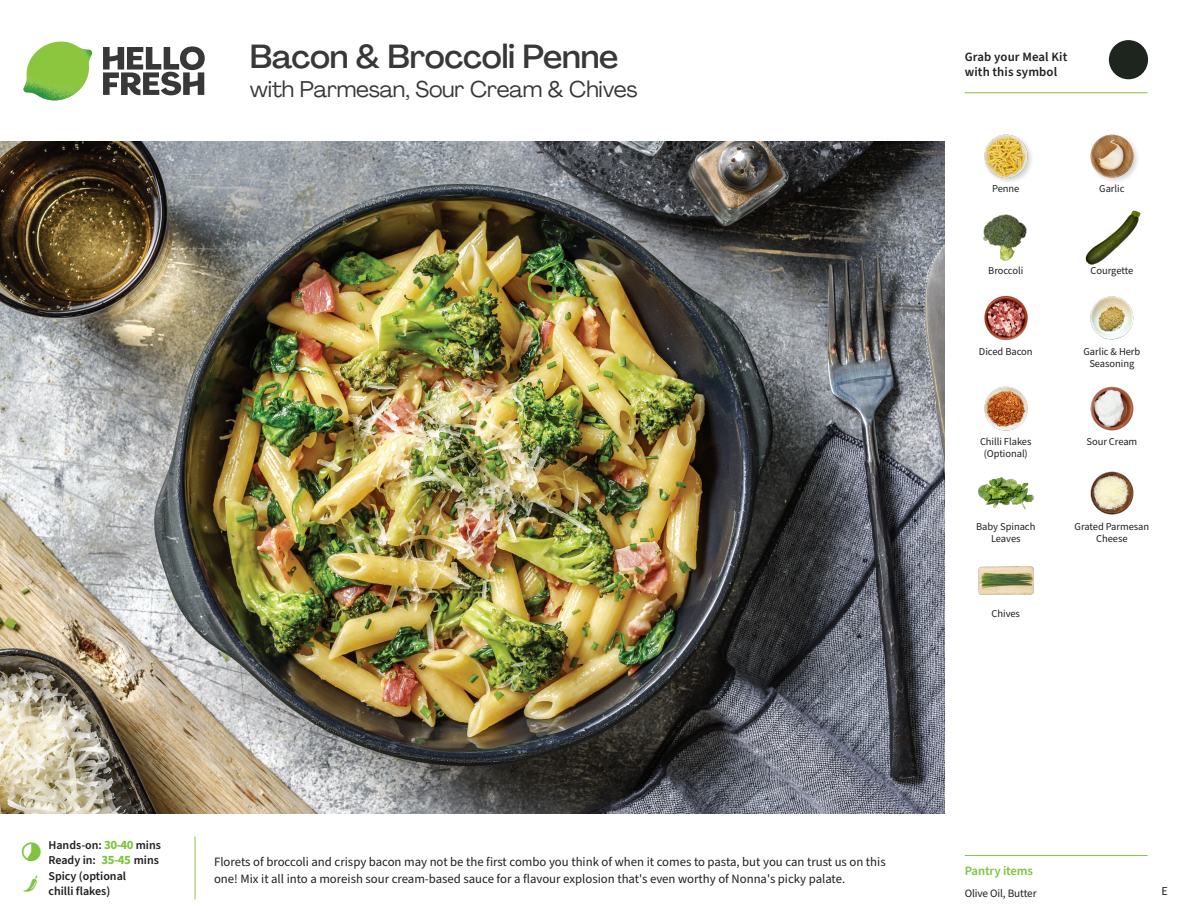
<style>
.page{position:relative;width:1188px;height:918px;background:#fff}
.page>*{position:absolute;margin:0;border:0;box-sizing:border-box;transform-origin:0 0}
._15_Titel_UK{font:500 33px "Agrandir";letter-spacing:-.01em;color:#383839}
._15_Titel_UK-2{font:22.5px "Agrandir";letter-spacing:-.01em;color:#383839}
._16_StepsText_OLD{font:12.75px "Source Sans Pro";color:#231f20}
.t1{font:600 12.75px/15px "Source Sans Pro";letter-spacing:.01em;color:#231f20}
._04_Headers_Front{font:600 12.75px "Source Sans Pro";letter-spacing:-.01em;color:#81c340}
._04_Intro{font:600 12px/15px "Source Sans Pro";color:#231f20}
.t2{font:12px "Source Sans Pro";color:#231f20}
._05_Pantry{font:11.25px "Source Sans Pro";letter-spacing:-.01em;color:#231f20}
._18_FRONT_ingredient{font:10.5px/12px "Source Sans Pro";letter-spacing:-.005em;color:#231f20;text-align:center}
.s1{font-weight:700;font-size:12.75px;color:#81c340}
</style>
<div class="page">
<svg style="left:103px;top:46px;width:102px;height:49px"></svg>
<img style="left:23px;top:42px;width:69px;height:59px">
<img style="left:0;top:142px;width:945px;height:672px">
<img style="left:1090px;top:296px;width:44px;height:44px">
<img style="left:1090px;top:386px;width:44px;height:45px">
<img style="left:984px;top:386px;width:44px;height:45px">
<img style="left:977px;top:477px;width:57px;height:33px">
<img style="left:978px;top:566px;width:56px;height:29px">
<img style="left:984px;top:295px;width:44px;height:46px">
<img style="left:983px;top:214px;width:44px;height:47px">
<img style="left:1085px;top:210px;width:56px;height:55px">
<img style="left:984px;top:134px;width:48px;height:48px">
<img style="left:1090px;top:134px;width:48px;height:47px">
<img style="left:1090px;top:471px;width:44px;height:44px">
<hr style="left:965px;top:855px;width:183px;height:1px;background:#81c340">
<svg style="left:1091px;top:40px;width:58px;height:54px"></svg>
<hr style="left:965px;top:92px;width:183px;height:1px;background:#81c340">
<p class="_15_Titel_UK" style="left:250px;top:37px;width:370px">Bacon &amp; Broccoli Penne</p>
<p class="_15_Titel_UK-2" style="left:250px;top:75px;width:389px">with Parmesan, Sour Cream &amp; Chives</p>
<p class="t1" style="left:965px;top:50px;width:104px">Grab your Meal Kit with this symbol</p>
<p class="_18_FRONT_ingredient" style="left:992px;top:182px;width:29px">Penne</p>
<p class="_18_FRONT_ingredient" style="left:1099px;top:182px;width:27px">Garlic</p>
<p class="_18_FRONT_ingredient" style="left:988px;top:265px;width:37px">Broccoli</p>
<p class="_18_FRONT_ingredient" style="left:979px;top:346px;width:55px">Diced Bacon</p>
<p class="_18_FRONT_ingredient" style="left:1091px;top:265px;width:44px">Courgette</p>
<p class="_18_FRONT_ingredient" style="left:1083px;top:346px;width:58px">Garlic &amp; Herb<br>Seasoning</p>
<p class="_18_FRONT_ingredient" style="left:980px;top:436px;width:53px">Chilli Flakes</p>
<p class="_18_FRONT_ingredient" style="left:1086px;top:436px;width:52px">Sour Cream</p>
<p class="_18_FRONT_ingredient" style="left:984px;top:448px;width:46px">(Optional)</p>
<p class="_18_FRONT_ingredient" style="left:976px;top:520px;width:61px">Baby Spinach<br>Leaves</p>
<p class="_18_FRONT_ingredient" style="left:992px;top:608px;width:30px">Chives</p>
<p class="_18_FRONT_ingredient" style="left:1075px;top:520px;width:76px">Grated Parmesan<br>Cheese</p>
<p class="_04_Intro" style="left:48px;top:838px;width:114px">Hands-on: <span class="s1">30-40</span> mins</p>
<p class="_04_Intro" style="left:48px;top:853px;width:112px">Ready in: <span class="s1">35-45</span> mins</p>
<p class="_04_Intro" style="left:48px;top:869px;width:79px">Spicy (optional chilli flakes)</p>
<p class="_16_StepsText_OLD" style="left:214px;top:854px;width:673px">Florets of broccoli and crispy bacon may not be the first combo you think of when it comes to pasta, but you can trust us on this</p>
<p class="_16_StepsText_OLD" style="left:214px;top:870px;width:633px">one! Mix it all into a moreish sour cream-based sauce for a flavour explosion that's even worthy of Nonna's picky palate.</p>
<p class="_04_Headers_Front" style="left:965px;top:862px;width:70px">Pantry items</p>
<p class="_05_Pantry" style="left:965px;top:885px;width:73px">Olive Oil, Butter</p>
<p class="t2" style="left:1161px;top:883px;width:8px">E</p>
</div>
